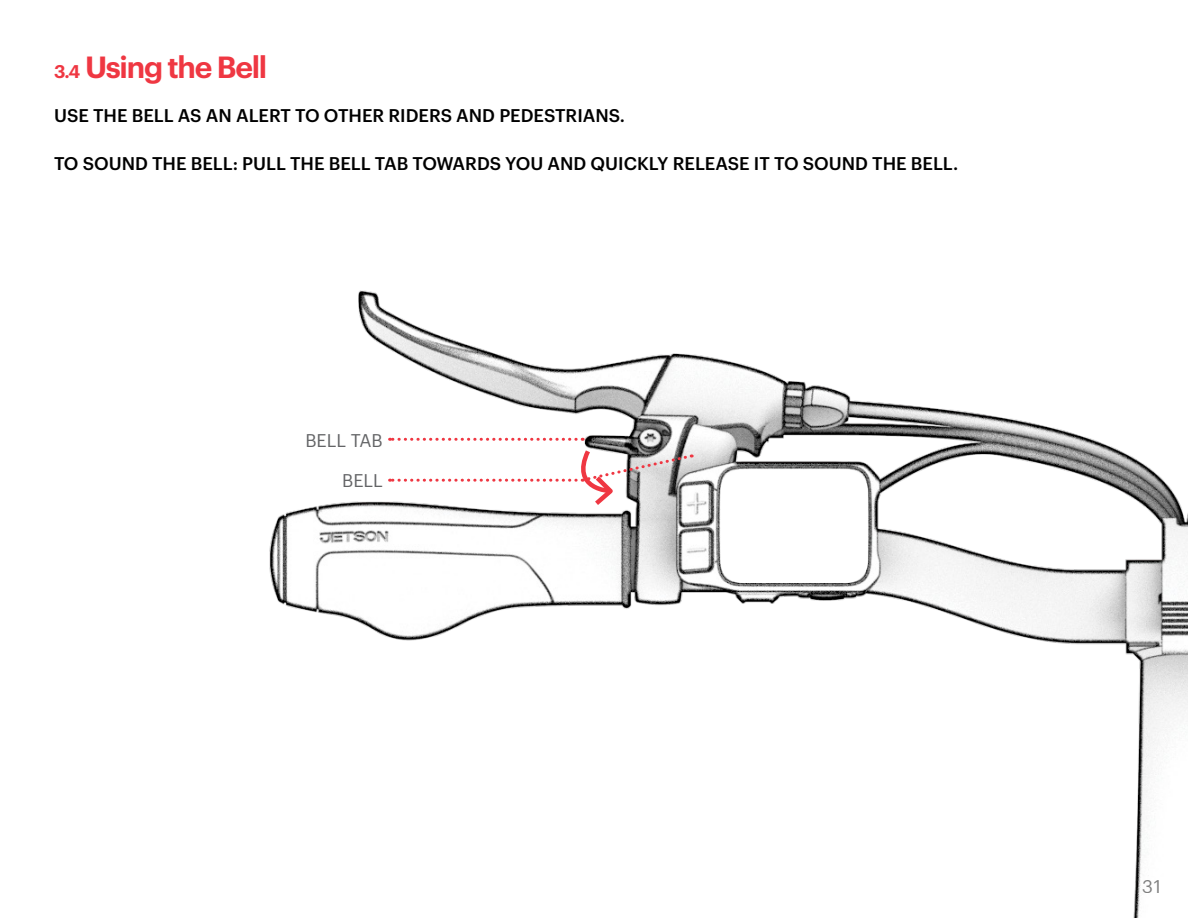
<style>
.page{position:relative;width:1188px;height:918px;background:#fff}
.page>*{position:absolute;margin:0;border:0;box-sizing:border-box;transform-origin:0 0}
.t1{font:600 30px "Graphik";letter-spacing:-.04em;color:#ef3742}
.t2{font:500 18px "Graphik";color:#000}
.t3{font:18px "Graphik";color:#636466}
.t4{font:18px "Graphik";color:#000}
.s1{font-size:18px}
</style>
<div class="page">
<img style="left:269px;top:290px;width:919px;height:628px">
<div style="left:721px;top:469px;width:147px;height:114px;background:#fff;border-radius:22px"></div>
<svg style="left:390px;top:438px;width:302px;height:72px"></svg>
<p class="t1" style="left:54px;top:44px;width:215px"><span class="s1">3.4</span> Using the Bell</p>
<p class="t2" style="left:54px;top:102px;width:573px">USE THE BELL AS AN ALERT TO OTHER RIDERS AND PEDESTRIANS.</p>
<p class="t2" style="left:54px;top:150px;width:906px">TO SOUND THE BELL: PULL THE BELL TAB TOWARDS YOU AND QUICKLY RELEASE IT TO SOUND THE BELL.</p>
<p class="t3" style="left:305px;top:427px;width:79px">BELL TAB</p>
<p class="t3" style="left:342px;top:467px;width:42px">BELL</p>
<p class="t4" style="left:1142px;top:873px;width:20px">31</p>
</div>
